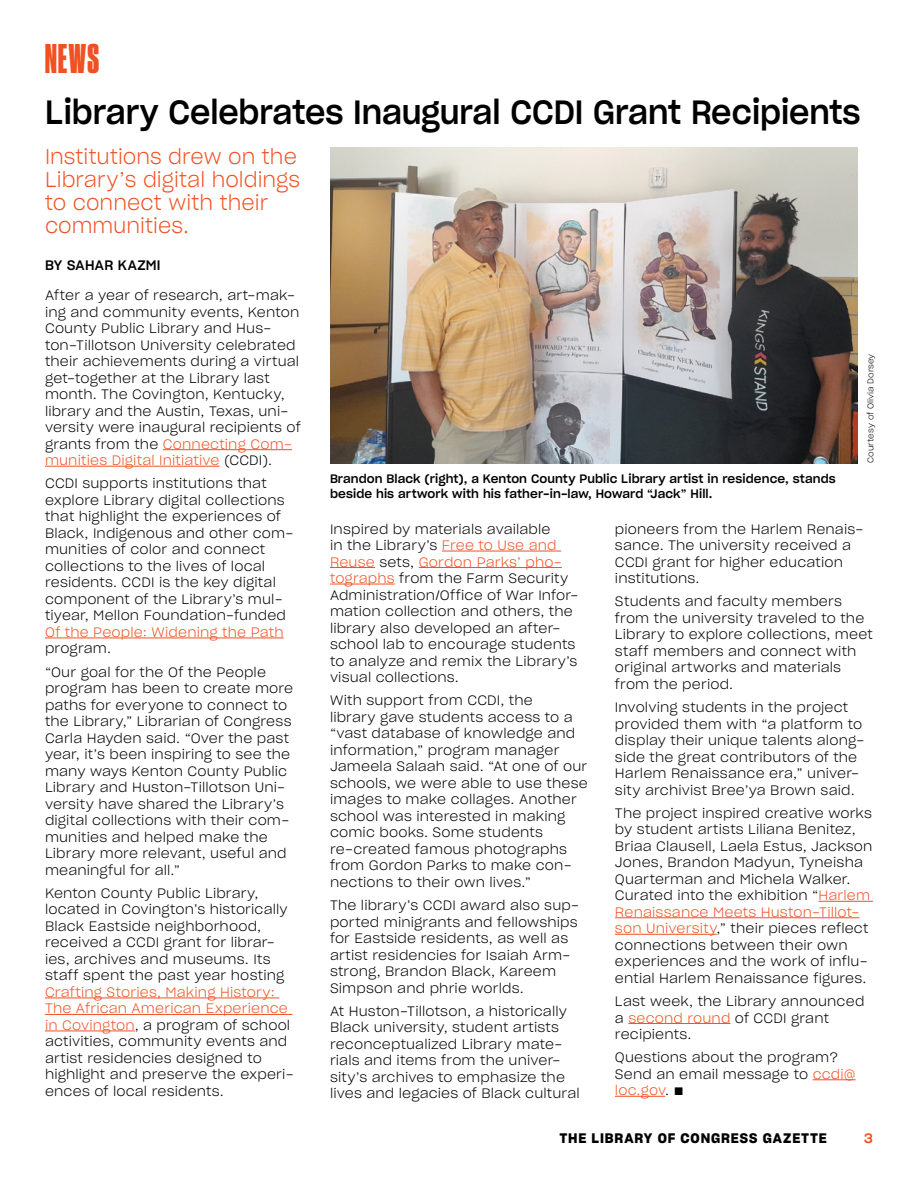
<style>
.page{position:relative;width:918px;height:1188px;background:#fff}
.page>*{position:absolute;margin:0;border:0;box-sizing:border-box;transform-origin:0 0}
.t1{font:39px "Druk Cond Super";color:#f05123}
.HEADLINE-_24{font:33px "Sharp Grotesk Medium 20";color:#000;scale:.95 1}
.Teaser{font:21px/23.2px "Sharp Grotesk Light 20";color:#f05123;scale:.95 1}
.Text{font:13.5px/16.5px "Sharp Grotesk Light 20";letter-spacing:.01em;color:#000}
.t2{font:13.5px "Sharp Grotesk Sm Bold 20";letter-spacing:.065em;color:#000}
.Byline{font:13.5px "Sharp Grotesk Medium 20";letter-spacing:.03em;color:#000}
.t3{font:13.5px "Sharp Grotesk Medium 20";color:#f05123}
.PHOTO_caption{font:12px/14.7px "Sharp Grotesk Medium 20";letter-spacing:.01em;color:#000}
.PHOTO_credit_on_side{font:8.25px "Sharp Grotesk Light 20";color:#000}
.s1{color:#f05123}
</style>
<div class="page">
<img style="left:330px;top:147px;width:528px;height:317px">
<hr style="left:163px;top:449px;width:129px;height:1px;background:#f05123">
<hr style="left:45px;top:466px;width:175px;height:1px;background:#f05123">
<hr style="left:45px;top:638px;width:239px;height:1px;background:#f05123">
<hr style="left:45px;top:998px;width:234px;height:1px;background:#f05123">
<hr style="left:45px;top:1014px;width:247px;height:1px;background:#f05123">
<hr style="left:45px;top:1031px;width:90px;height:1px;background:#f05123">
<hr style="left:442px;top:551px;width:119px;height:1px;background:#f05123">
<hr style="left:330px;top:567px;width:45px;height:1px;background:#f05123">
<hr style="left:419px;top:567px;width:143px;height:1px;background:#f05123">
<hr style="left:330px;top:584px;width:65px;height:1px;background:#f05123">
<hr style="left:819px;top:901px;width:54px;height:1px;background:#f05123">
<hr style="left:615px;top:917px;width:244px;height:1px;background:#f05123">
<hr style="left:615px;top:934px;width:102px;height:1px;background:#f05123">
<hr style="left:628px;top:1023px;width:102px;height:1px;background:#f05123">
<hr style="left:813px;top:1079px;width:43px;height:1px;background:#f05123">
<hr style="left:615px;top:1096px;width:50px;height:1px;background:#f05123">
<h1 class="t1" style="left:45px;top:35px;width:56px">NEWS</h1>
<p class="HEADLINE-_24" style="left:45px;top:84px;width:860px">Library Celebrates Inaugural CCDI Grant Recipients</p>
<p class="Teaser" style="left:45px;top:144px;width:270px">Institutions drew on the<br>Library’s digital holdings to connect with their communities.</p>
<p class="Byline" style="left:45px;top:254px;width:117px">BY SAHAR KAZMI</p>
<p class="Text" style="left:45px;top:287px;width:257px">After a year of research, art-mak&shy;ing and community events, Kenton County Public Library and Hus&shy;ton-Tillotson University celebrated their achievements during a virtual get-together at the Library last month. The Covington, Kentucky, library and the Austin, Texas, uni&shy;versity were inaugural recipients of grants from the <span class="s1">Connecting Com&shy;munities Digital Initiative</span> (CCDI).</p>
<p class="Text" style="left:45px;top:475px;width:250px">CCDI supports institutions that explore Library digital collections that highlight the experiences of<br>Black, Indigenous and other com&shy;munities of color and connect collections to the lives of local residents. CCDI is the key digital component of the Library’s mul&shy;tiyear, Mellon Foundation-funded<br><span class="s1">Of the People: Widening the Path </span>program.</p>
<p class="Text" style="left:45px;top:663px;width:250px">“Our goal for the Of the People program has been to create more paths for everyone to connect to the Library,” Librarian of Congress<br>Carla Hayden said. “Over the past year, it’s been inspiring to see the many ways Kenton County Public<br>Library and Huston-Tillotson Uni&shy;versity have shared the Library’s digital collections with their com&shy;munities and helped make the<br>Library more relevant, useful and meaningful for all.”</p>
<p class="Text" style="left:45px;top:884px;width:250px">Kenton County Public Library, located in Covington’s historically<br>Black Eastside neighborhood, received a CCDI grant for librar&shy;ies, archives and museums. Its staff spent the past year hosting<br><span class="s1">Crafting Stories, Making History:<br>The African American Experience in Covington</span>, a program of school activities, community events and artist residencies designed to highlight and preserve the experi&shy;ences of local residents.</p>
<p class="PHOTO_credit_on_side" style="left:864px;top:463px;width:111px;rotate:-90deg">Courtesy of Olivia Dorsey</p>
<p class="PHOTO_caption" style="left:330px;top:471px;width:507px">Brandon Black (right), a Kenton County Public Library artist in residence, stands beside his artwork with his father-in-law, Howard “Jack” Hill.</p>
<p class="Text" style="left:615px;top:520px;width:250px">pioneers from the Harlem Renais&shy;sance. The university received a<br>CCDI grant for higher education institutions.</p>
<p class="Text" style="left:615px;top:593px;width:259px">Students and faculty members from the university traveled to the<br>Library to explore collections, meet staff members and connect with original artworks and materials from the period.</p>
<p class="Text" style="left:615px;top:699px;width:251px">Involving students in the project provided them with “a platform to display their unique talents along&shy;side the great contributors of the Harlem Renaissance era,” univer&shy;sity archivist Bree’ya Brown said.</p>
<p class="Text" style="left:615px;top:804px;width:259px">The project inspired creative works by student artists Liliana Benitez, Briaa Clausell, Laela Estus, Jackson Jones, Brandon Madyun, Tyneisha Quarterman and Michela Walker.<br>Curated into the exhibition “<span class="s1">Harlem Renaissance Meets Huston-Tillot&shy;son University</span>,” their pieces reflect connections between their own experiences and the work of influ&shy;ential Harlem Renaissance figures.</p>
<p class="Text" style="left:615px;top:993px;width:251px">Last week, the Library announced a <span class="s1">second round</span> of CCDI grant recipients.</p>
<p class="Text" style="left:615px;top:1049px;width:242px">Questions about the program?<br>Send an email message to <span class="s1">ccdi@ loc.gov</span>. ▪</p>
<p class="Text" style="left:330px;top:520px;width:250px">Inspired by materials available<br>in the Library’s <span class="s1">Free to Use and<br>Reuse</span> sets, <span class="s1">Gordon Parks’ pho&shy;tographs</span> from the Farm Security<br>Administration/Office of War Infor&shy;mation collection and others, the library also developed an after&shy;school lab to encourage students to analyze and remix the Library’s visual collections.</p>
<p class="Text" style="left:330px;top:692px;width:259px">With support from CCDI, the<br>library gave students access to a “vast database of knowledge and information,” program manager<br>Jameela Salaah said. “At one of our schools, we were able to use these images to make collages. Another school was interested in making comic books. Some students re-created famous photographs from Gordon Parks to make con&shy;nections to their own lives.”</p>
<p class="Text" style="left:330px;top:897px;width:251px">The library’s CCDI award also sup&shy;ported minigrants and fellowships for Eastside residents, as well as artist residencies for Isaiah Arm&shy;strong, Brandon Black, Kareem<br>Simpson and phrie worlds.</p>
<p class="Text" style="left:330px;top:1002px;width:251px">At Huston-Tillotson, a historically Black university, student artists reconceptualized Library mate&shy;rials and items from the univer&shy;sity’s archives to emphasize the lives and legacies of Black cultural</p>
<p class="t2" style="left:559px;top:1127px;width:269px">THE LIBRARY OF CONGRESS GAZETTE</p>
<p class="t3" style="left:864px;top:1127px;width:10px">3</p>
</div>
